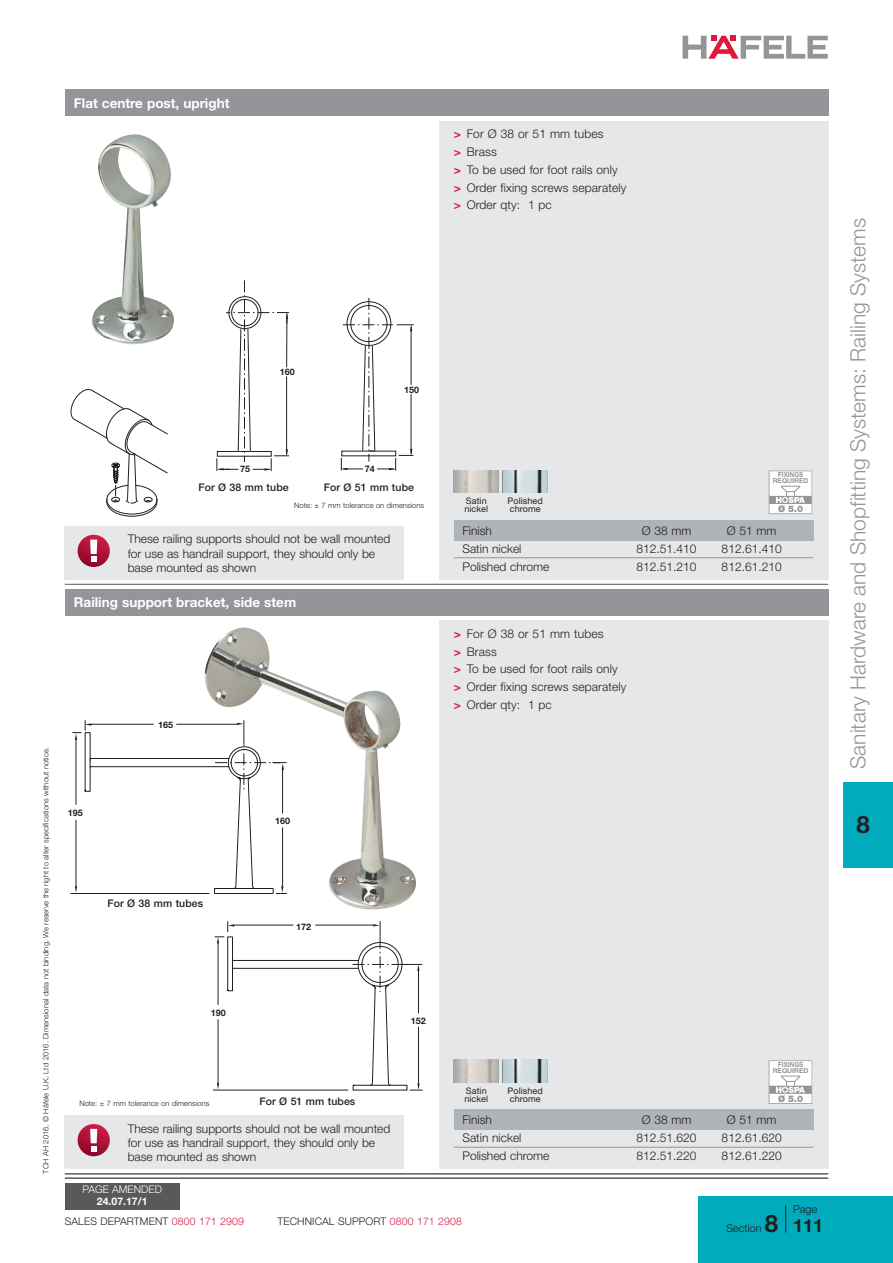
<style>
.page{position:relative;width:893px;height:1263px;background:#fff}
.page>*{position:absolute;margin:0;border:0;box-sizing:border-box;transform-origin:0 0}
.t1{font:700 24px "Helvetica Neue";color:#231f20}
.t2{font:300 21px "Helvetica Neue";color:#939598}
.t3{font:700 13.5px "Helvetica Neue";color:#fff}
.t4{font:300 12px/17.7px "Helvetica Neue";color:#231f20}
.t5{font:300 10.8px "Helvetica Neue";color:#231f20}
.t6{font:300 10.5px "Helvetica Neue";letter-spacing:.01em;color:#231f20}
.t7{font:500 10.5px "Helvetica Neue";letter-spacing:.01em;color:#231f20}
.t8{font:300 10.5px "Helvetica Neue";color:#fff}
.t9{font:700 10.5px "Helvetica Neue";color:#fff}
.t10{font:9px/7.8px "Helvetica Neue";letter-spacing:.01em;color:#231f20}
.t11{font:700 9px "Helvetica Neue";color:#231f20}
.t12{font:900 9px "Helvetica Neue";color:#939598}
.t13{font:300 7.5px "Helvetica Neue";letter-spacing:.01em;color:#231f20}
.t14{font:700 6.9px "Helvetica Neue LT Pro";color:#939598;scale:.9 1}
.t15{font:700 6.75px "Helvetica Neue LT Pro";color:#939598}
.s1{font-weight:700;color:#d91e48}
.s2{color:#d91e48}
.s3{font-weight:700;font-size:24px}
.s4{font-weight:700;font-size:18px}
</style>
<div class="page">
<div style="left:698px;top:1196px;width:195px;height:67px;background:#00abbc"></div>
<div style="left:843px;top:782px;width:50px;height:86px;background:#00abbc"></div>
<svg style="left:785px;top:1205px;width:1px;height:28px"></svg>
<hr style="left:65px;top:1174px;width:763px;height:1px;background:#58595b">
<hr style="left:65px;top:1177px;width:763px;height:2px;background:#58595b">
<svg style="left:682px;top:36px;width:146px;height:23px"></svg>
<div style="left:439px;top:121px;width:389px;height:459px;background:#e6e7e8"></div>
<div style="left:454px;top:520px;width:359px;height:21px;background:#b1b4b6"></div>
<hr style="left:454px;top:557px;width:359px;height:1px;background:#939598">
<div style="left:65px;top:89px;width:763px;height:27px;background:#939598"></div>
<hr style="left:65px;top:584px;width:763px;height:1px;background:#58595b">
<svg style="left:769px;top:470px;width:43px;height:44px;background:#e9e9ea"></svg>
<div style="left:439px;top:620px;width:389px;height:549px;background:#e6e7e8"></div>
<div style="left:454px;top:1109px;width:359px;height:21px;background:#b1b4b6"></div>
<hr style="left:454px;top:1147px;width:359px;height:1px;background:#939598">
<div style="left:65px;top:589px;width:763px;height:27px;background:#939598"></div>
<hr style="left:65px;top:1173px;width:763px;height:1px;background:#58595b">
<svg style="left:769px;top:1060px;width:43px;height:44px;background:#e8e9e9"></svg>
<img style="left:454px;top:470px;width:45px;height:23px">
<img style="left:503px;top:470px;width:44px;height:23px">
<img style="left:454px;top:1060px;width:45px;height:22px">
<img style="left:503px;top:1060px;width:44px;height:22px">
<div style="left:65px;top:526px;width:339px;height:54px;background:#e6e7e8"></div>
<svg style="left:78px;top:535px;width:32px;height:32px"></svg>
<svg style="left:90px;top:540px;width:7px;height:22px"></svg>
<img style="left:92px;top:134px;width:82px;height:211px">
<svg style="left:71px;top:389px;width:97px;height:128px"></svg>
<svg style="left:217px;top:280px;width:72px;height:191px"></svg>
<svg style="left:341px;top:298px;width:73px;height:173px"></svg>
<hr style="left:71px;top:893px;width:138px;height:1px;background:#231f20">
<svg style="left:72px;top:720px;width:132px;height:173px"></svg>
<img style="left:204px;top:627px;width:212px;height:283px">
<div style="left:65px;top:1115px;width:339px;height:54px;background:#e6e7e8"></div>
<svg style="left:78px;top:1124px;width:32px;height:32px"></svg>
<svg style="left:90px;top:1129px;width:7px;height:23px"></svg>
<hr style="left:213px;top:1090px;width:135px;height:1px;background:#231f20">
<svg style="left:215px;top:921px;width:208px;height:170px"></svg>
<div style="left:65px;top:1183px;width:115px;height:27px;background:#58595b"></div>
<p class="t3" style="left:74px;top:98px;width:157px">Flat centre post, upright</p>
<p class="t4" style="left:454px;top:126px;width:174px"><span class="s1">&gt;</span> For Ø 38 or 51 mm tubes<br><span class="s1">&gt;</span> Brass<br><span class="s1">&gt;</span> To be used for foot rails only <span class="s1">&gt;</span> Order fixing screws separately <span class="s1">&gt;</span> Order qty: 1 pc</p>
<p class="t11" style="left:280px;top:369px;width:17px">160</p>
<p class="t11" style="left:404px;top:386px;width:17px">150</p>
<p class="t13" style="left:43px;top:1174px;width:428px;rotate:-90deg">TCH AH 2016, © Häfele U.K. Ltd 2016. Dimensional data not binding. We reserve the right to alter specifications without notice.</p>
<p class="t11" style="left:240px;top:466px;width:12px">75</p>
<p class="t11" style="left:365px;top:466px;width:12px">74</p>
<p class="t7" style="left:198px;top:483px;width:92px">For Ø 38 mm tube</p>
<p class="t7" style="left:324px;top:483px;width:92px">For Ø 51 mm tube</p>
<p class="t13" style="left:294px;top:502px;width:132px">Note: ± 7 mm tolerance on dimensions</p>
<p class="t4" style="left:128px;top:533px;width:264px;line-height:14.4px">These railing supports should not be wall mounted for use as handrail support, they should only be base mounted as shown</p>
<p class="t3" style="left:74px;top:598px;width:224px">Railing support bracket, side stem</p>
<p class="t11" style="left:158px;top:721px;width:17px">165</p>
<p class="t10" style="left:464px;top:498px;width:25px">Satin nickel</p>
<p class="t10" style="left:507px;top:498px;width:37px">Polished chrome</p>
<p class="t14" style="left:778px;top:471px;width:29px">FIXINGS</p>
<p class="t15" style="left:773px;top:477px;width:37px">REQUIRED</p>
<p class="t12" style="left:778px;top:506px;width:27px">Ø 5.0</p>
<p class="t4" style="left:462px;top:523px;width:31px">Finish</p>
<p class="t4" style="left:642px;top:523px;width:51px">Ø 38 mm</p>
<p class="t4" style="left:727px;top:523px;width:51px">Ø 51 mm</p>
<p class="t4" style="left:462px;top:541px;width:61px">Satin nickel</p>
<p class="t4" style="left:636px;top:541px;width:62px">812.51.410</p>
<p class="t4" style="left:722px;top:541px;width:62px">812.61.410</p>
<p class="t4" style="left:462px;top:559px;width:88px">Polished chrome</p>
<p class="t4" style="left:636px;top:559px;width:62px">812.51.210</p>
<p class="t4" style="left:722px;top:559px;width:62px">812.61.210</p>
<p class="t4" style="left:454px;top:626px;width:174px"><span class="s1">&gt;</span> For Ø 38 or 51 mm tubes<br><span class="s1">&gt;</span> Brass<br><span class="s1">&gt;</span> To be used for foot rails only <span class="s1">&gt;</span> Order fixing screws separately <span class="s1">&gt;</span> Order qty: 1 pc</p>
<p class="t11" style="left:68px;top:810px;width:17px">195</p>
<p class="t7" style="left:107px;top:899px;width:97px">For Ø 38 mm tubes</p>
<p class="t11" style="left:275px;top:817px;width:17px">160</p>
<p class="t11" style="left:296px;top:923px;width:17px">172</p>
<p class="t11" style="left:211px;top:1010px;width:17px">190</p>
<p class="t11" style="left:411px;top:1017px;width:17px">152</p>
<p class="t13" style="left:79px;top:1101px;width:132px">Note: ± 7 mm tolerance on dimensions</p>
<p class="t7" style="left:259px;top:1097px;width:97px">For Ø 51 mm tubes</p>
<p class="t4" style="left:128px;top:1122px;width:264px;line-height:14.4px">These railing supports should not be wall mounted for use as handrail support, they should only be base mounted as shown</p>
<p class="t10" style="left:464px;top:1088px;width:25px">Satin nickel</p>
<p class="t10" style="left:507px;top:1088px;width:37px">Polished chrome</p>
<p class="t14" style="left:778px;top:1061px;width:29px">FIXINGS</p>
<p class="t15" style="left:773px;top:1067px;width:37px">REQUIRED</p>
<p class="t12" style="left:778px;top:1095px;width:27px">Ø 5.0</p>
<p class="t4" style="left:462px;top:1112px;width:31px">Finish</p>
<p class="t4" style="left:642px;top:1112px;width:51px">Ø 38 mm</p>
<p class="t4" style="left:727px;top:1112px;width:51px">Ø 51 mm</p>
<p class="t4" style="left:462px;top:1130px;width:61px">Satin nickel</p>
<p class="t4" style="left:636px;top:1130px;width:62px">812.51.620</p>
<p class="t4" style="left:722px;top:1130px;width:62px">812.61.620</p>
<p class="t4" style="left:462px;top:1148px;width:88px">Polished chrome</p>
<p class="t4" style="left:636px;top:1148px;width:62px">812.51.220</p>
<p class="t4" style="left:722px;top:1148px;width:62px">812.61.220</p>
<p class="t8" style="left:83px;top:1185px;width:81px">PAGE AMENDED</p>
<p class="t9" style="left:97px;top:1198px;width:52px">24.07.17/1</p>
<p class="t6" style="left:65px;top:1218px;width:181px">SALES DEPARTMENT <span class="s2">0800 171 2909</span></p>
<p class="t6" style="left:277px;top:1218px;width:186px">TECHNICAL SUPPORT <span class="s2">0800 171 2908</span></p>
<p class="t5" style="left:793px;top:1205px;width:26px">Page</p>
<p class="t5" style="left:726px;top:1225px;width:98px">Section <span class="s3">8</span> <span class="s4">111</span></p>
<h2 class="t2" style="left:850px;top:769px;width:552px;rotate:-90deg">Sanitary Hardware and Shopfitting Systems: Railing Systems</h2>
<h1 class="t1" style="left:856px;top:816px;width:15px">8</h1>
</div>
